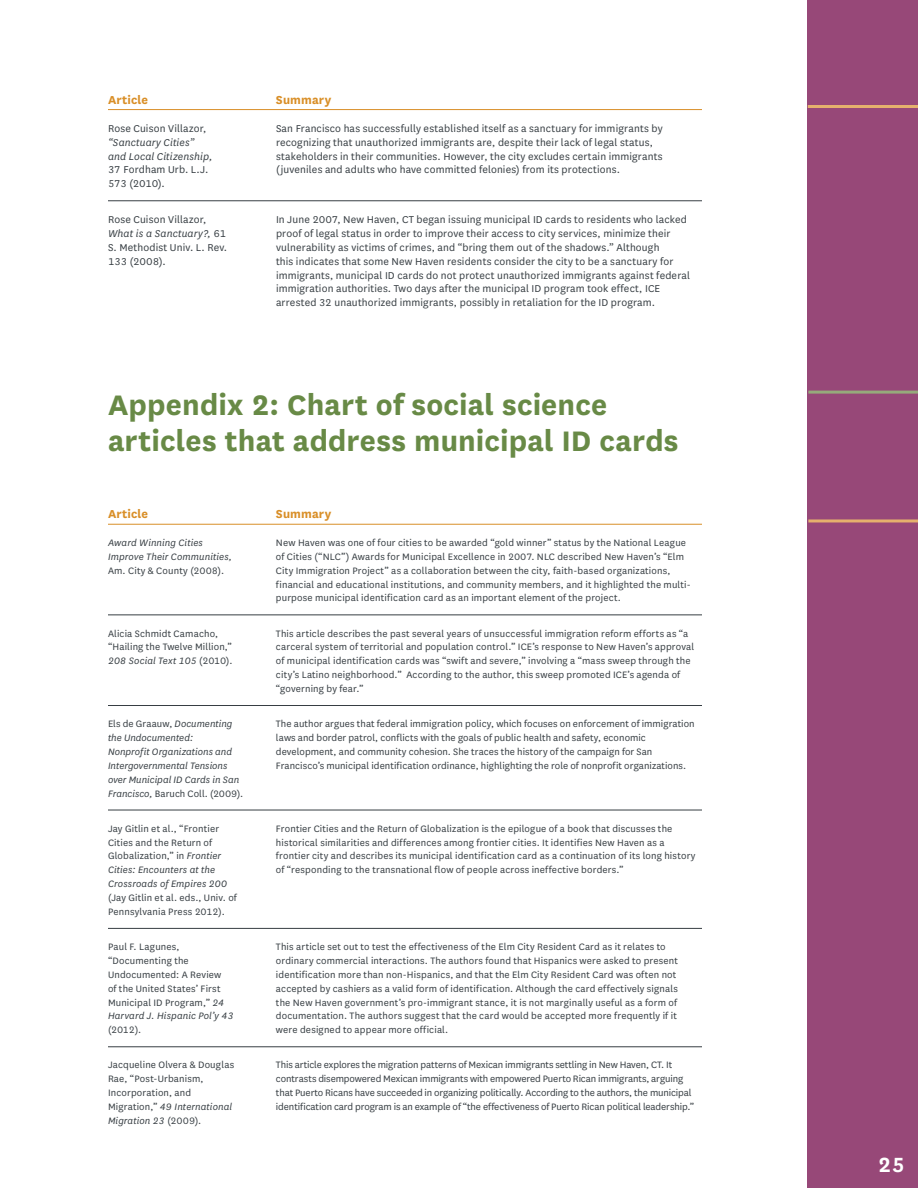
<style>
.page{position:relative;width:918px;height:1188px;background:#fff}
.page>*{position:absolute;margin:0;border:0;box-sizing:border-box;transform-origin:0 0}
.t1{font:700 33px/36px "National";letter-spacing:.005em;color:#688a46}
.t2{font:600 24px "National";color:#fff}
.t3{font:700 13.5px "National";letter-spacing:.01em;color:#d98f28}
.t4{font:11.7px/14px "National";letter-spacing:.015em;color:#373e43}
.t5{font:italic 11.7px/14px "National";letter-spacing:.01em;color:#373e43}
.t6{font:10.8px/14px "National";letter-spacing:.015em;color:#373e43}
.t7{font:10.8px/14px "National";letter-spacing:-.01em;color:#373e43}
.t8{font:italic 10.8px/14px "National";letter-spacing:.005em;color:#373e43}
.s1{font-style:italic}
.s2{font-style:normal}
</style>
<div class="page">
<div style="left:808px;top:0;width:110px;height:1188px;background:#974878"></div>
<hr style="left:108px;top:615px;width:162px;height:1px;background:#373e43">
<hr style="left:270px;top:615px;width:432px;height:1px;background:#373e43">
<hr style="left:108px;top:705px;width:162px;height:1px;background:#373e43">
<hr style="left:270px;top:705px;width:432px;height:1px;background:#373e43">
<hr style="left:108px;top:810px;width:162px;height:1px;background:#373e43">
<hr style="left:270px;top:810px;width:432px;height:1px;background:#373e43">
<hr style="left:108px;top:928px;width:162px;height:1px;background:#373e43">
<hr style="left:270px;top:928px;width:432px;height:1px;background:#373e43">
<hr style="left:108px;top:524px;width:162px;height:1px;background:#d98f28">
<hr style="left:270px;top:524px;width:432px;height:1px;background:#d98f28">
<hr style="left:108px;top:1047px;width:162px;height:1px;background:#373e43">
<hr style="left:270px;top:1047px;width:432px;height:1px;background:#373e43">
<hr style="left:108px;top:201px;width:162px;height:1px;background:#373e43">
<hr style="left:270px;top:201px;width:432px;height:1px;background:#373e43">
<hr style="left:108px;top:109px;width:162px;height:1px;background:#d98f28">
<hr style="left:270px;top:109px;width:432px;height:1px;background:#d98f28">
<hr style="left:808px;top:105px;width:110px;height:3px;background:#e5b06d">
<hr style="left:808px;top:391px;width:110px;height:3px;background:#96a97b">
<hr style="left:808px;top:519px;width:110px;height:3px;background:#e5b06d">
<p class="t3" style="left:108px;top:90px;width:42px">Article</p>
<p class="t3" style="left:276px;top:90px;width:57px">Summary</p>
<p class="t4" style="left:108px;top:121px;width:100px">Rose Cuison Villazor,</p>
<p class="t5" style="left:108px;top:135px;width:106px">“Sanctuary Cities” and Local Citizenship,</p>
<p class="t4" style="left:108px;top:162px;width:102px">37 Fordham Urb. L.J.<br>573 (2010).</p>
<p class="t4" style="left:276px;top:121px;width:388px">San Francisco has successfully established itself as a sanctuary for immigrants by recognizing that unauthorized immigrants are, despite their lack of legal status, stakeholders in their communities. However, the city excludes certain immigrants (juveniles and adults who have committed felonies) from its protections.</p>
<p class="t4" style="left:108px;top:212px;width:121px">Rose Cuison Villazor,<br><span class="s1">What is a Sanctuary?,</span> 61<br>S. Methodist Univ. L. Rev.<br>133 (2008).</p>
<p class="t4" style="left:276px;top:212px;width:416px">In June 2007, New Haven, CT began issuing municipal ID cards to residents who lacked proof of legal status in order to improve their access to city services, minimize their vulnerability as victims of crimes, and “bring them out of the shadows.” Although<br>this indicates that some New Haven residents consider the city to be a sanctuary for immigrants, municipal ID cards do not protect unauthorized immigrants against federal immigration authorities. Two days after the municipal ID program took effect, ICE arrested 32 unauthorized immigrants, possibly in retaliation for the ID program.</p>
<h1 class="t1" style="left:108px;top:385px;width:572px">Appendix 2: Chart of social science articles that address municipal ID cards</h1>
<p class="t3" style="left:108px;top:505px;width:42px">Article</p>
<p class="t3" style="left:276px;top:505px;width:57px">Summary</p>
<p class="t8" style="left:108px;top:535px;width:125px">Award Winning Cities<br>Improve Their Communities,</p>
<p class="t6" style="left:108px;top:563px;width:118px">Am. City &amp; County (2008).</p>
<p class="t6" style="left:276px;top:535px;width:416px">New Haven was one of four cities to be awarded “gold winner” status by the National League of Cities (“NLC”) Awards for Municipal Excellence in 2007. NLC described New Haven’s “Elm City Immigration Project” as a collaboration between the city, faith-based organizations, financial and educational institutions, and community members, and it highlighted the multi&shy;purpose municipal identification card as an important element of the project.</p>
<p class="t6" style="left:108px;top:626px;width:126px">Alicia Schmidt Camacho, “Hailing the Twelve Million,”<br><span class="s1">208 Social Text 105</span> (2010).</p>
<p class="t6" style="left:276px;top:626px;width:420px">This article describes the past several years of unsuccessful immigration reform efforts as “a carceral system of territorial and population control.” ICE’s response to New Haven’s approval of municipal identification cards was “swift and severe,” involving a “mass sweep through the city’s Latino neighborhood.” According to the author, this sweep promoted ICE’s agenda of “governing by fear.”</p>
<p class="t8" style="left:108px;top:717px;width:137px"><span class="s2">Els de Graauw,</span> Documenting the Undocumented:<br>Nonprofit Organizations and<br>Intergovernmental Tensions over Municipal ID Cards in San<br>Francisco, <span class="s2">Baruch Coll. (2009).</span></p>
<p class="t6" style="left:276px;top:716px;width:420px">The author argues that federal immigration policy, which focuses on enforcement of immigration laws and border patrol, conflicts with the goals of public health and safety, economic development, and community cohesion. She traces the history of the campaign for San Francisco’s municipal identification ordinance, highlighting the role of nonprofit organizations.</p>
<p class="t6" style="left:108px;top:821px;width:121px">Jay Gitlin et al., “Frontier<br>Cities and the Return of<br>Globalization,” in <span class="s1">Frontier<br>Cities: Encounters at the<br>Crossroads of Empires 200</span></p>
<p class="t6" style="left:108px;top:890px;width:130px">(Jay Gitlin et al. eds., Univ. of<br>Pennsylvania Press 2012).</p>
<p class="t6" style="left:276px;top:821px;width:421px">Frontier Cities and the Return of Globalization is the epilogue of a book that discusses the historical similarities and differences among frontier cities. It identifies New Haven as a frontier city and describes its municipal identification card as a continuation of its long history of “responding to the transnational flow of people across ineffective borders.”</p>
<p class="t6" style="left:108px;top:939px;width:127px">Paul F. Lagunes, “Documenting the<br>Undocumented: A Review<br>of the United States’ First<br>Municipal ID Program,” <span class="s1">24<br>Harvard J. Hispanic Pol’y 43</span></p>
<p class="t6" style="left:108px;top:1023px;width:35px">(2012).</p>
<p class="t6" style="left:276px;top:939px;width:404px">This article set out to test the effectiveness of the Elm City Resident Card as it relates to ordinary commercial interactions. The authors found that Hispanics were asked to present identification more than non-Hispanics, and that the Elm City Resident Card was often not accepted by cashiers as a valid form of identification. Although the card effectively signals the New Haven government’s pro-immigrant stance, it is not marginally useful as a form of documentation. The authors suggest that the card would be accepted more frequently if it were designed to appear more official.</p>
<p class="t6" style="left:108px;top:1058px;width:128px">Jacqueline Olvera &amp; Douglas<br>Rae, “Post-Urbanism,<br>Incorporation, and<br>Migration,” <span class="s1">49 International<br>Migration 23</span> (2009).</p>
<p class="t7" style="left:276px;top:1058px;width:420px">This article explores the migration patterns of Mexican immigrants settling in New Haven, CT. It contrasts disempowered Mexican immigrants with empowered Puerto Rican immigrants, arguing that Puerto Ricans have succeeded in organizing politically. According to the authors, the municipal identification card program is an example of “the effectiveness of Puerto Rican political leadership.”</p>
<h2 class="t2" style="left:878px;top:1148px;width:29px">25</h2>
</div>
